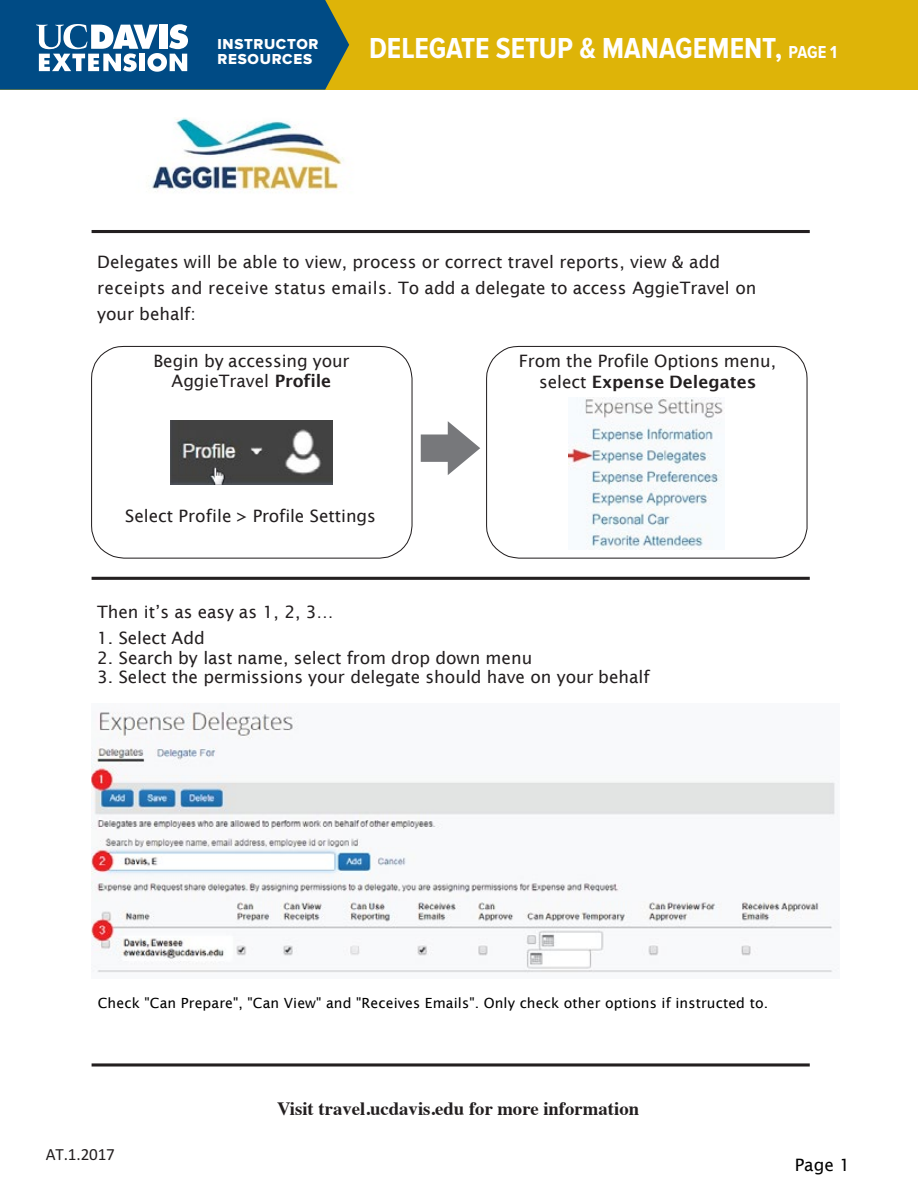
<style>
.page{position:relative;width:918px;height:1188px;background:#fff}
.page>*{position:absolute;margin:0;border:0;box-sizing:border-box;transform-origin:0 0}
.t1{font:700 30px "Proxima Nova Cond";color:#fff}
.t2{font:700 18.75px "Times";color:#231f20}
.t3{font:17.1px/25.8px "Lucida Sans";letter-spacing:-.005em;color:#231f20;text-align:center}
.t4{font:17.1px "Calibri";letter-spacing:-.01em;color:#231f20}
.t5{font:17.1px "Lucida Sans";color:#000}
.t6{font:15px/15px "Proxima Nova Extrabld";letter-spacing:.05em;color:#fff}
.t7{font:13.95px "Lucida Sans";letter-spacing:.01em;color:#000}
.s1{font-size:18px}
.s2{font-weight:600}
</style>
<div class="page">
<div style="left:0;top:0;width:918px;height:90px;background:#deb408"></div>
<svg style="left:0;top:0;width:349px;height:90px"></svg>
<img style="left:91px;top:711px;width:748px;height:262px">
<svg style="left:91px;top:345px;width:322px;height:214px"></svg>
<img style="left:170px;top:420px;width:163px;height:64px">
<svg style="left:421px;top:421px;width:59px;height:54px"></svg>
<svg style="left:486px;top:345px;width:322px;height:214px"></svg>
<img style="left:569px;top:398px;width:156px;height:151px">
<hr style="left:92px;top:577px;width:718px;height:3px;background:#231f20">
<svg style="left:92px;top:1063px;width:718px;height:4px"></svg>
<hr style="left:92px;top:230px;width:718px;height:3px;background:#231f20">
<img style="left:151px;top:118px;width:193px;height:75px">
<p class="t6" style="left:217px;top:38px;width:103px">INSTRUCTOR<br>RESOURCES</p>
<h1 class="t1" style="left:369px;top:32px;width:470px">DELEGATE SETUP &amp; MANAGEMENT, <span class="s1">PAGE 1</span></h1>
<p class="t3" style="left:97px;top:249px;width:661px;text-align:left">Delegates will be able to view, process or correct travel reports, view &amp; add receipts and receive status emails. To add a delegate to access AggieTravel on your behalf:</p>
<p class="t3" style="left:153px;top:351px;width:198px;line-height:19.8px">Begin by accessing your<br>AggieTravel <span class="s2">Profile</span></p>
<p class="t3" style="left:125px;top:503px;width:252px">Select Profile &gt; Profile Settings</p>
<p class="t3" style="left:519px;top:351px;width:259px;line-height:20.9px">From the Profile Options menu, select <span class="s2">Expense Delegates</span></p>
<p class="t3" style="left:97px;top:599px;width:238px">Then it’s as easy as 1, 2, 3…</p>
<p class="t3" style="left:97px;top:625px;width:109px">1. Select Add</p>
<p class="t3" style="left:97px;top:645px;width:437px">2. Search by last name, select from drop down menu</p>
<p class="t3" style="left:97px;top:664px;width:554px">3. Select the permissions your delegate should have on your behalf</p>
<p class="t7" style="left:98px;top:995px;width:672px">Check "Can Prepare", "Can View" and "Receives Emails". Only check other options if instructed to.</p>
<p class="t4" style="left:46px;top:1142px;width:71px">AT.1.2017</p>
<p class="t3" style="left:217px;top:1093px;width:419px">Visit www.travel.ucdavis.edu for more information.</p>
<p class="t2" style="left:277px;top:1091px;width:364px">Visit travel.ucdavis.edu for more information</p>
<p class="t5" style="left:795px;top:1155px;width:57px">Page 1</p>
</div>
